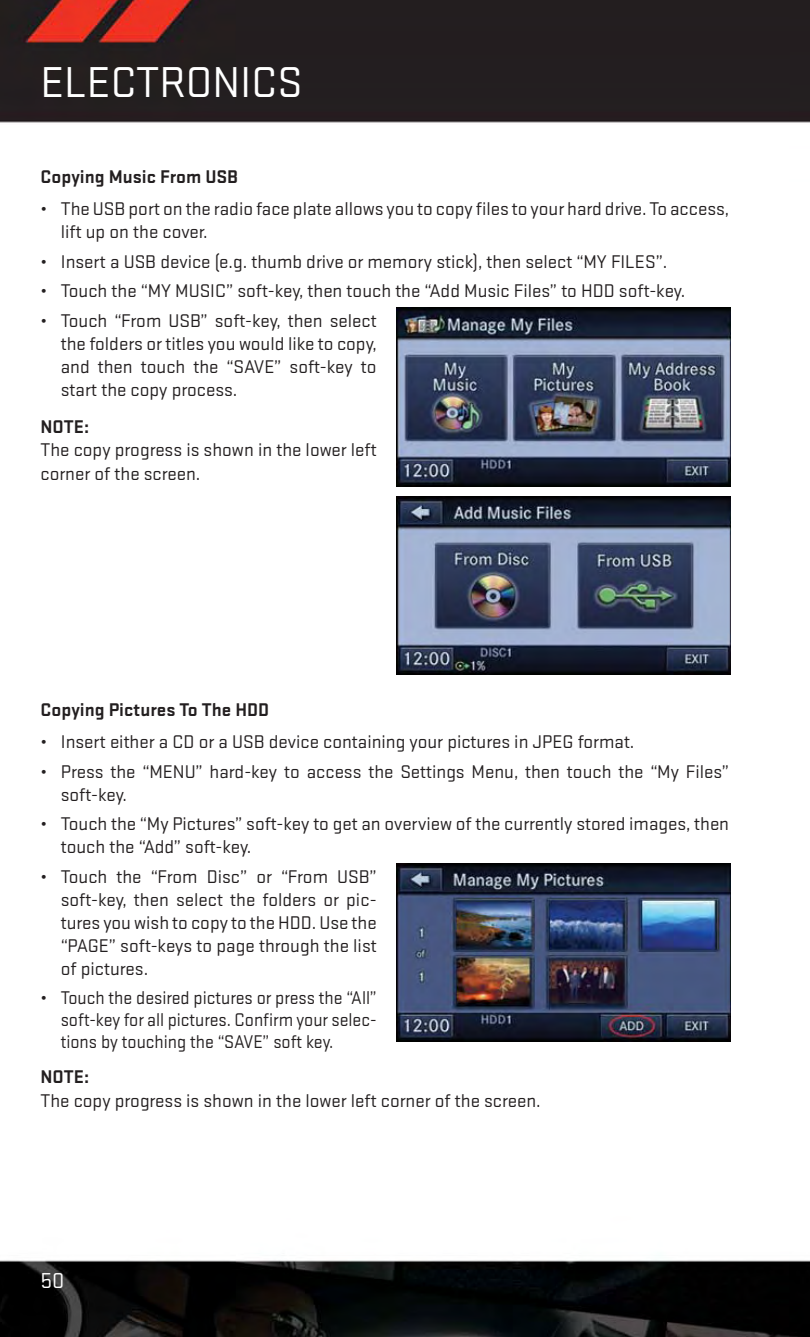
<style>
.page{position:relative;width:810px;height:1337px;background:#fff}
.page>*{position:absolute;margin:0;border:0;box-sizing:border-box;transform-origin:0 0}
.t1{font:45px "Stratum 1";color:#fff}
.t2{font:22.5px "Stratum 1";color:#fff}
.t3{font:19.12px/22.9px "Stratum 1";color:#231f20}
.t4{font:700 19.12px "Stratum 1";color:#231f20}
</style>
<div class="page">
<img style="left:0;top:0;width:810px;height:1336px">
<img style="left:397px;top:308px;width:334px;height:178px">
<img style="left:397px;top:496px;width:334px;height:178px">
<img style="left:397px;top:863px;width:334px;height:179px">
<h1 class="t1" style="left:40px;top:66px;width:263px">ELECTRONICS</h1>
<p class="t4" style="left:41px;top:169px;width:199px">Copying Music From USB</p>
<p class="t3" style="left:61px;top:199px;width:670px;text-indent:-20px">• The USB port on the radio face plate allows you to copy files to your hard drive. To access, lift up on the cover.</p>
<p class="t3" style="left:41px;top:251px;width:628px">• Insert a USB device (e.g. thumb drive or memory stick), then select “MY FILES”.</p>
<p class="t3" style="left:41px;top:281px;width:646px">• Touch the “MY MUSIC” soft-key, then touch the “Add Music Files” to HDD soft-key.</p>
<p class="t3" style="left:61px;top:311px;width:317px;text-align:justify;text-indent:-20px">• Touch “From USB” soft-key, then select the folders or titles you would like to copy, and then touch the “SAVE” soft-key to start the copy process.</p>
<p class="t4" style="left:41px;top:419px;width:50px">NOTE:</p>
<p class="t3" style="left:41px;top:439px;width:338px;line-height:23.6px">The copy progress is shown in the lower left corner of the screen.</p>
<p class="t4" style="left:41px;top:702px;width:230px">Copying Pictures To The HDD</p>
<p class="t3" style="left:41px;top:732px;width:595px">• Insert either a CD or a USB device containing your pictures in JPEG format.</p>
<p class="t3" style="left:61px;top:761px;width:670px;text-indent:-20px">• Press the “MENU” hard-key to access the Settings Menu, then touch the “My Files” soft-key.</p>
<p class="t3" style="left:61px;top:814px;width:670px;text-indent:-20px">• Touch the “My Pictures” soft-key to get an overview of the currently stored images, then touch the “Add” soft-key.</p>
<p class="t3" style="left:61px;top:867px;width:317px;text-align:justify;text-indent:-20px">• Touch the “From Disc” or “From USB” soft-key, then select the folders or pic&shy;tures you wish to copy to the HDD. Use the “PAGE” soft-keys to page through the list of pictures.</p>
<p class="t3" style="left:61px;top:988px;width:317px;line-height:22.1px;text-align:justify;text-indent:-20px">• Touch the desired pictures or press the “All” soft-key for all pictures. Confirm your selec&shy;tions by touching the “SAVE” soft key.</p>
<p class="t4" style="left:41px;top:1070px;width:50px">NOTE:</p>
<p class="t3" style="left:41px;top:1090px;width:502px">The copy progress is shown in the lower left corner of the screen.</p>
<p class="t2" style="left:40px;top:1272px;width:26px">50</p>
</div>
